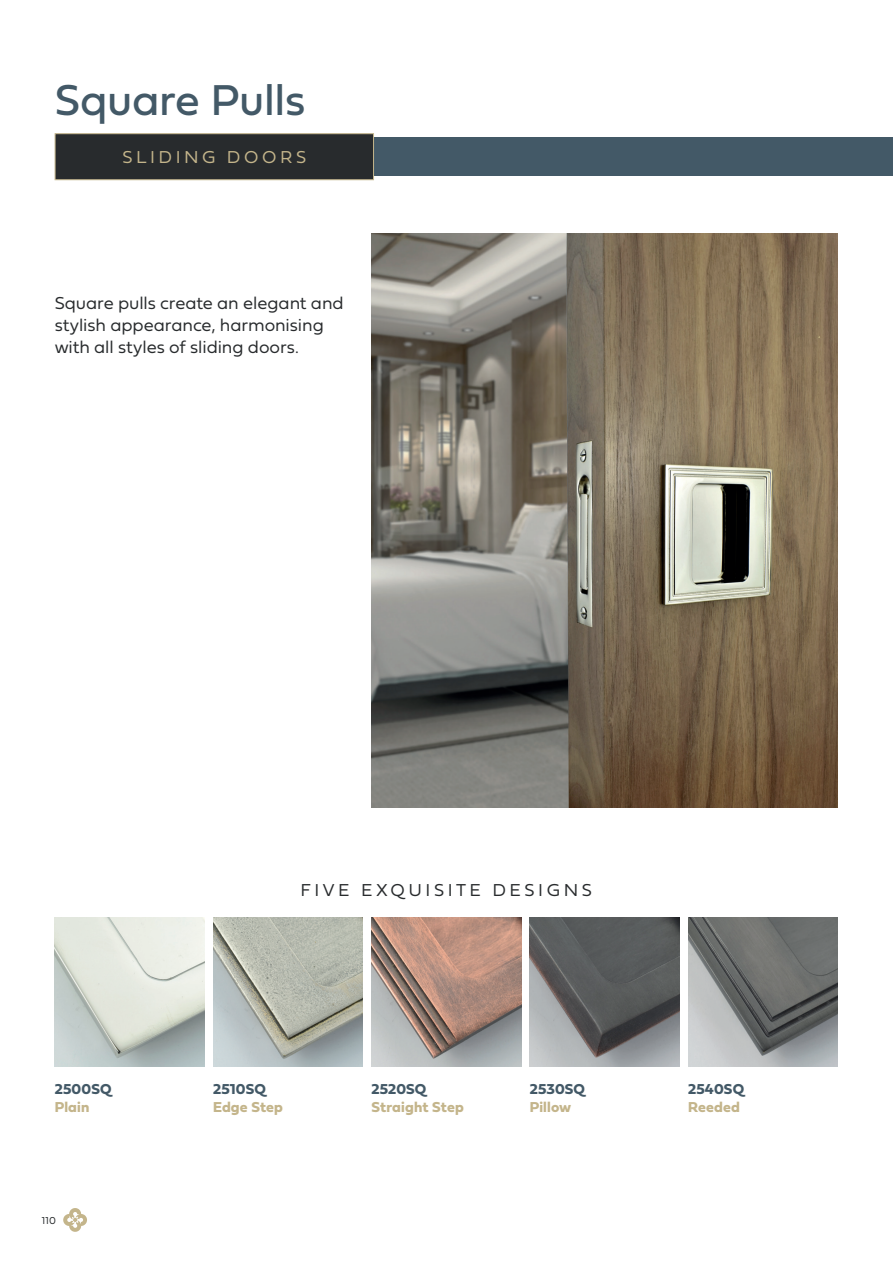
<style>
.page{position:relative;width:893px;height:1264px;background:#fff}
.page>*{position:absolute;margin:0;border:0;box-sizing:border-box;transform-origin:0 0}
.t1{font:45px "Fieldwork Geo Regular";letter-spacing:-.005em;color:#435967}
.t2{font:18px/21.6px "Fieldwork Geo Light";letter-spacing:-.005em;color:#282b2d}
.t3{font:18px "Fieldwork Geo Light";letter-spacing:.195em;color:#282b2d}
.t4{font:18px "Fieldwork Geo Light";letter-spacing:.195em;color:#c4b58b}
.t5{font:15px "Fieldwork Geo Bold";letter-spacing:.01em;color:#c4b58b}
.t6{font:15px "Fieldwork Geo Bold";letter-spacing:.01em;color:#435967}
.t7{font:10.5px "Fieldwork Geo Light";color:#282b2d}
</style>
<div class="page">
<img style="left:55px;top:918px;width:149px;height:149px">
<img style="left:213px;top:918px;width:149px;height:149px">
<img style="left:371px;top:918px;width:150px;height:149px">
<img style="left:529px;top:918px;width:150px;height:149px">
<img style="left:688px;top:918px;width:149px;height:149px">
<img style="left:371px;top:233px;width:465px;height:574px">
<div style="left:371px;top:138px;width:521px;height:38px;background:#435967"></div>
<div style="left:55px;top:133px;width:319px;height:47px;background:#282b2d;border:1px solid #c4b58b"></div>
<svg style="left:63px;top:1208px;width:24px;height:24px"></svg>
<p class="t1" style="left:55px;top:65px;width:252px">Square Pulls</p>
<p class="t4" style="left:122px;top:143px;width:185px">SLIDING DOORS</p>
<p class="t2" style="left:55px;top:292px;width:290px">Square pulls create an elegant and stylish appearance, harmonising with all styles of sliding doors.</p>
<p class="t6" style="left:55px;top:1077px;width:58px">2500SQ</p>
<p class="t5" style="left:55px;top:1095px;width:36px">Plain</p>
<p class="t7" style="left:42px;top:1212px;width:16px">110</p>
<p class="t3" style="left:300px;top:876px;width:293px">FIVE EXQUISITE DESIGNS</p>
<p class="t6" style="left:213px;top:1077px;width:54px">2510SQ</p>
<p class="t5" style="left:213px;top:1095px;width:71px">Edge Step</p>
<p class="t6" style="left:371px;top:1077px;width:56px">2520SQ</p>
<p class="t5" style="left:371px;top:1095px;width:94px">Straight Step</p>
<p class="t6" style="left:529px;top:1077px;width:57px">2530SQ</p>
<p class="t5" style="left:529px;top:1095px;width:43px">Pillow</p>
<p class="t6" style="left:687px;top:1077px;width:58px">2540SQ</p>
<p class="t5" style="left:687px;top:1095px;width:53px">Reeded</p>
</div>
